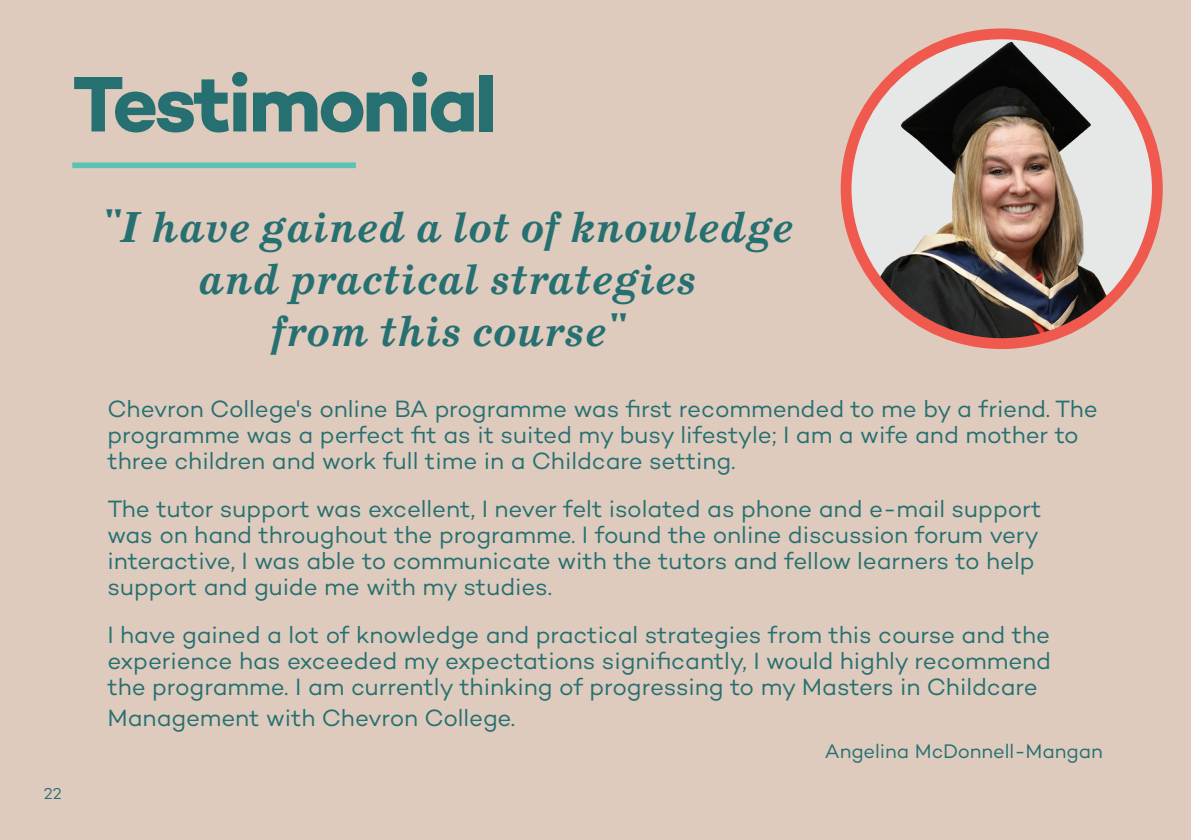
<style>
.page{position:relative;width:1191px;height:840px;background:#fff}
.page>*{position:absolute;margin:0;border:0;box-sizing:border-box;transform-origin:0 0}
.t1{font:700 80px "Campton";letter-spacing:-.04em;color:#277071}
.t2{font:italic 700 44px/52px "School";color:#277071;text-align:center}
.t3{font:24px/26px "Campton";letter-spacing:-.005em;color:#277071}
.t4{font:20px "Campton";color:#277071}
.t5{font:16px "Campton";color:#2b6e70}
</style>
<div class="page">
<div style="left:0;top:0;width:1191px;height:839px;background:#decbbe"></div>
<img style="left:852px;top:34px;width:305px;height:309px">
<div style="left:840px;top:28px;width:322px;height:321px;border:11px solid #f0594d;border-radius:50%"></div>
<div style="left:72px;top:162px;width:284px;height:6px;background:#5cc3b2"></div>
<h1 class="t1" style="left:72px;top:53px;width:426px">Testimonial</h1>
<p class="t5" style="left:44px;top:783px;width:19px">22</p>
<h2 class="t2" style="left:102px;top:203px;width:693px">"I have gained a lot of knowledge and practical strategies<br>from this course"</h2>
<p class="t3" style="left:107px;top:395px;width:991px">Chevron College's online BA programme was first recommended to me by a friend. The programme was a perfect fit as it suited my busy lifestyle; I am a wife and mother to three children and work full time in a Childcare setting.</p>
<p class="t3" style="left:107px;top:495px;width:935px">The tutor support was excellent, I never felt isolated as phone and e-mail support was on hand throughout the programme. I found the online discussion forum very interactive, I was able to communicate with the tutors and fellow learners to help support and guide me with my studies.</p>
<p class="t3" style="left:107px;top:621px;width:945px;text-align:justify">I have gained a lot of knowledge and practical strategies from this course and the experience has exceeded my expectations significantly, I would highly recommend the programme. I am currently thinking of progressing to my Masters in Childcare</p>
<p class="t3" style="left:107px;top:704px;width:409px">Management with Chevron College.</p>
<p class="t4" style="left:825px;top:738px;width:279px">Angelina McDonnell-Mangan</p>
</div>
